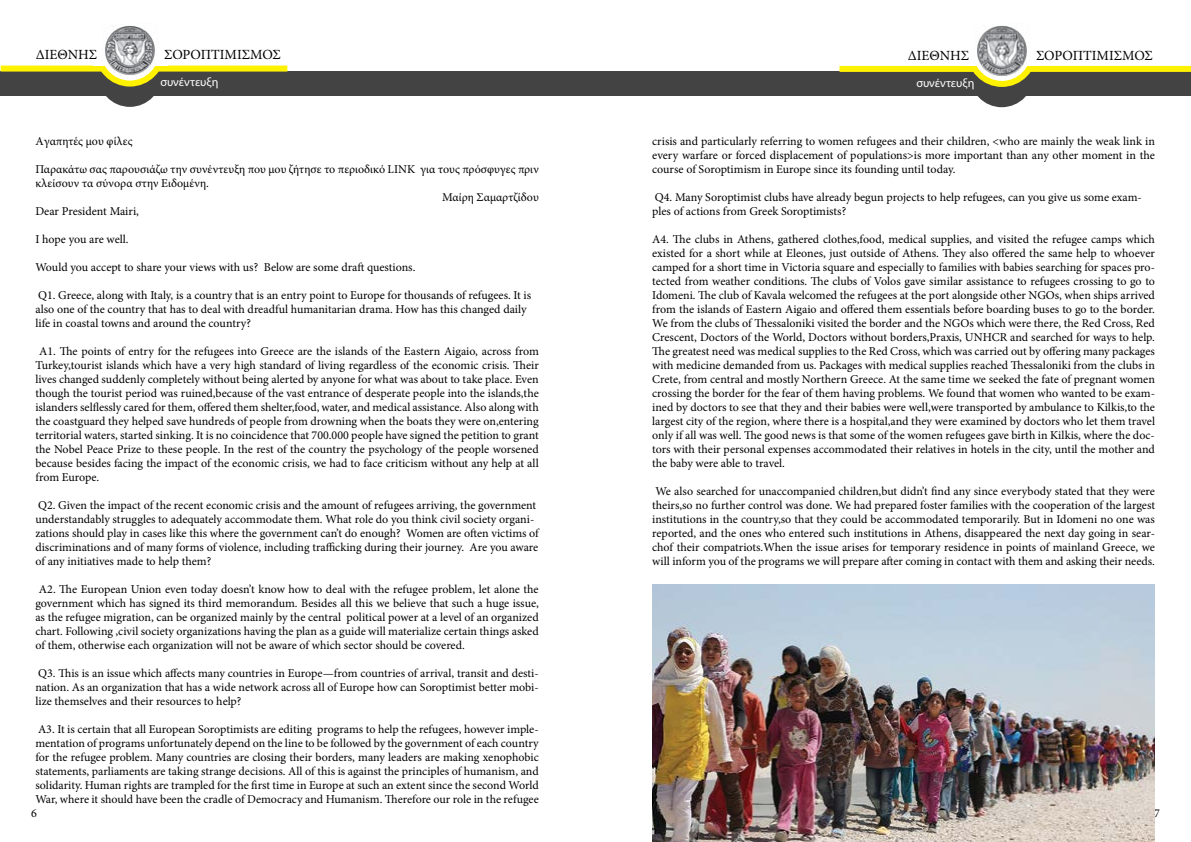
<style>
.page{position:relative;width:1191px;height:842px;background:#fff}
.page>*{position:absolute;margin:0;border:0;box-sizing:border-box;transform-origin:0 0}
.t1{font:14px "Minion Pro";color:#000}
.t2{font:12px/14px "Minion Pro";color:#000;text-align:justify}
.t3{font:12px "Myriad Pro";color:#fff}
</style>
<div class="page">
<div style="left:1px;top:72px;width:595px;height:24px;background:#434343"></div>
<div style="left:1px;top:66px;width:103px;height:6px;background:#fff200"></div>
<div style="left:157px;top:66px;width:130px;height:6px;background:#fff200"></div>
<svg style="left:92px;top:65px;width:76px;height:42px"></svg>
<div style="left:94px;top:49px;width:74px;height:17px;background:#fff"></div>
<img style="left:103px;top:25px;width:56px;height:51px">
<div style="left:594px;top:72px;width:597px;height:24px;background:#434343"></div>
<div style="left:839px;top:66px;width:137px;height:6px;background:#fff200"></div>
<div style="left:1027px;top:66px;width:164px;height:6px;background:#fff200"></div>
<svg style="left:963px;top:65px;width:77px;height:42px"></svg>
<div style="left:965px;top:50px;width:75px;height:16px;background:#fff"></div>
<img style="left:974px;top:25px;width:56px;height:51px">
<img style="left:652px;top:584px;width:503px;height:258px">
<p class="t1" style="left:36px;top:46px;width:63px">ΔΙΕΘΝΗΣ</p>
<p class="t1" style="left:164px;top:46px;width:118px">ΣΟΡΟΠΤΙΜΙΣΜΟΣ</p>
<p class="t3" style="left:160px;top:75px;width:60px">συνέντευξη</p>
<p class="t2" style="left:35px;top:134px;width:99px">Aγαπητές μου φίλες</p>
<p class="t2" style="left:35px;top:162px;width:505px">Παρακάτω σας παρουσιάζω την συνέντευξη που μου ζήτησε το περιοδικό LINK για τους πρόσφυγες πριν</p>
<p class="t2" style="left:35px;top:176px;width:175px">κλείσουν τα σύνορα στην Ειδομένη.</p>
<p class="t2" style="left:442px;top:190px;width:98px">Μαίρη Σαμαρτζίδου</p>
<p class="t2" style="left:35px;top:204px;width:105px">Dear President Mairi,</p>
<p class="t2" style="left:35px;top:232px;width:95px">I hope you are well.</p>
<p class="t2" style="left:35px;top:260px;width:381px">Would you accept to share your views with us? Below are some draft questions.</p>
<p class="t2" style="left:35px;top:288px;width:497px;text-align:left">Q1. Greece, along with Italy, is a country that is an entry point to Europe for thousands of refugees. It is also one of the country that has to deal with dreadful humanitarian drama. How has this changed daily life in coastal towns and around the country?</p>
<p class="t2" style="left:35px;top:344px;width:505px;text-indent:4px">A1. The points of entry for the refugees into Greece are the islands of the Eastern Aigaio, across from Turkey,tourist islands which have a very high standard of living regardless of the economic crisis. Their lives changed suddenly completely without being alerted by anyone for what was about to take place. Even though the tourist period was ruined,because of the vast entrance of desperate people into the islands,the islanders selflessly cared for them, offered them shelter,food, water, and medical assistance. Also along with the coastguard they helped save hundreds of people from drowning when the boats they were on,entering territorial waters, started sinking. It is no coincidence that 700.000 people have signed the petition to grant the Nobel Peace Prize to these people. In the rest of the country the psychology of the people worsened because besides facing the impact of the economic crisis, we had to face criticism without any help at all from Europe.</p>
<p class="t2" style="left:35px;top:498px;width:505px;text-align:left">Q2. Given the impact of the recent economic crisis and the amount of refugees arriving, the government understandably struggles to adequately accommodate them. What role do you think civil society organi&shy;zations should play in cases like this where the government can’t do enough? Women are often victims of discriminations and of many forms of violence, including trafficking during their journey. Are you aware of any initiatives made to help them?</p>
<p class="t2" style="left:35px;top:582px;width:505px">A2. The European Union even today doesn’t know how to deal with the refugee problem, let alone the government which has signed its third memorandum. Besides all this we believe that such a huge issue, as the refugee migration, can be organized mainly by the central political power at a level of an organized chart. Following ,civil society organizations having the plan as a guide will materialize certain things asked of them, otherwise each organization will not be aware of which sector should be covered.</p>
<p class="t2" style="left:35px;top:666px;width:505px">Q3. This is an issue which affects many countries in Europe—from countries of arrival, transit and desti&shy;nation. As an organization that has a wide network across all of Europe how can Soroptimist better mobi&shy;lize themselves and their resources to help?</p>
<p class="t2" style="left:35px;top:722px;width:505px">A3. It is certain that all European Soroptimists are editing programs to help the refugees, however imple&shy;mentation of programs unfortunately depend on the line to be followed by the government of each country for the refugee problem. Many countries are closing their borders, many leaders are making xenophobic statements, parliaments are taking strange decisions. All of this is against the principles of humanism, and solidarity. Human rights are trampled for the first time in Europe at such an extent since the second World War, where it should have been the cradle of Democracy and Humanism. Therefore our role in the refugee</p>
<p class="t1" style="left:907px;top:46px;width:63px">ΔΙΕΘΝΗΣ</p>
<p class="t1" style="left:1036px;top:46px;width:118px">ΣΟΡΟΠΤΙΜΙΣΜΟΣ</p>
<p class="t3" style="left:916px;top:75px;width:60px">συνέντευξη</p>
<p class="t2" style="left:652px;top:134px;width:504px">crisis and particularly referring to women refugees and their children, &lt;who are mainly the weak link in every warfare or forced displacement of populations&gt;is more important than any other moment in the course of Soroptimism in Europe since its founding until today.</p>
<p class="t2" style="left:652px;top:190px;width:491px">Q4. Many Soroptimist clubs have already begun projects to help refugees, can you give us some exam&shy;ples of actions from Greek Soroptimists?</p>
<p class="t2" style="left:652px;top:232px;width:504px">A4. The clubs in Athens, gathered clothes,food, medical supplies, and visited the refugee camps which existed for a short while at Eleones, just outside of Athens. They also offered the same help to whoever camped for a short time in Victoria square and especially to families with babies searching for spaces pro&shy;tected from weather conditions. The clubs of Volos gave similar assistance to refugees crossing to go to Idomeni. The club of Kavala welcomed the refugees at the port alongside other NGOs, when ships arrived from the islands of Eastern Aigaio and offered them essentials before boarding buses to go to the border.<br>We from the clubs of Thessaloniki visited the border and the NGOs which were there, the Red Cross, Red Crescent, Doctors of the World, Doctors without borders,Praxis, UNHCR and searched for ways to help.<br>The greatest need was medical supplies to the Red Cross, which was carried out by offering many packages with medicine demanded from us. Packages with medical supplies reached Thessaloniki from the clubs in Crete, from central and mostly Northern Greece. At the same time we seeked the fate of pregnant women crossing the border for the fear of them having problems. We found that women who wanted to be exam&shy;ined by doctors to see that they and their babies were well,were transported by ambulance to Kilkis,to the largest city of the region, where there is a hospital,and they were examined by doctors who let them travel only if all was well. The good news is that some of the women refugees gave birth in Kilkis, where the doc&shy;tors with their personal expenses accommodated their relatives in hotels in the city, until the mother and the baby were able to travel.</p>
<p class="t2" style="left:652px;top:484px;width:504px">We also searched for unaccompanied children,but didn’t find any since everybody stated that they were theirs,so no further control was done. We had prepared foster families with the cooperation of the largest institutions in the country,so that they could be accommodated temporarily. But in Idomeni no one was reported, and the ones who entered such institutions in Athens, disappeared the next day going in sear&shy;chof their compatriots.When the issue arises for temporary residence in points of mainland Greece, we will inform you of the programs we will prepare after coming in contact with them and asking their needs.</p>
<p class="t2" style="left:31px;top:806px;width:7px">6</p>
<p class="t2" style="left:1154px;top:806px;width:7px">7</p>
</div>
